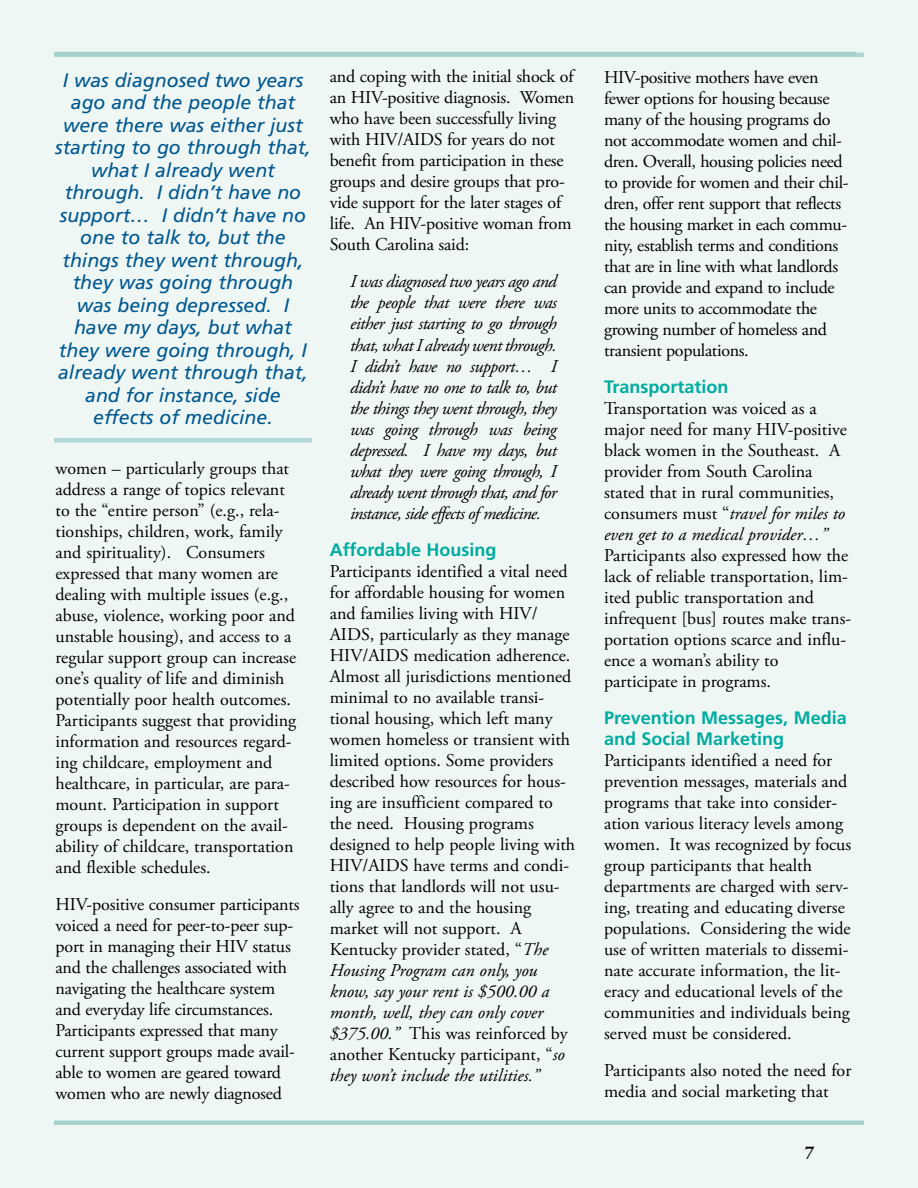
<style>
.page{position:relative;width:918px;height:1188px;background:#eff7f5}
.page>*{position:absolute;margin:0;border:0;box-sizing:border-box;transform-origin:0 0}
.t1{font:italic 19.5px/22.5px "Frutiger";color:#00578e;text-align:center}
.t2{font:18px/21px "Adobe Garamond Pro";color:#000}
.t3{font:18px/21px "Adobe Garamond Pro";letter-spacing:-.02em;color:#000}
.t4{font:italic 18px/21px "Adobe Garamond Pro";letter-spacing:-.04em;color:#000;text-align:justify}
.t5{font:700 18px/21px "Frutiger";color:#00ab9f}
.t6{font:700 18px "Adobe Garamond Pro";color:#000}
.s1{font-style:italic}
</style>
<div class="page">
<div style="left:54px;top:1120px;width:810px;height:5px;background:#a5d2ce"></div>
<hr style="left:54px;top:53px;width:810px;height:4px;background:#b1d7d4">
<hr style="left:54px;top:52px;width:802px;height:4px;background:#a5d2ce">
<div style="left:54px;top:438px;width:258px;height:5px;background:#b1d7d4"></div>
<p class="t1" style="left:55px;top:69px;width:257px">I was diagnosed two years ago and the people that were there was either just starting to go through that, what I already went through. I didn’t have no support… I didn’t have no one to talk to, but the things they went through, they was going through was being depressed. I have my days, but what they were going through, I already went through that, and for instance, side effects of medicine.</p>
<p class="t2" style="left:56px;top:458px;width:242px">women – particularly groups that address a range of topics relevant to the “entire person” (e.g., rela&shy;tionships, children, work, family and spirituality). Consumers expressed that many women are dealing with multiple issues (e.g., abuse, violence, working poor and unstable housing), and access to a regular support group can increase one’s quality of life and diminish potentially poor health outcomes.<br>Participants suggest that providing information and resources regard&shy;ing childcare, employment and healthcare, in particular, are para&shy;mount. Participation in support groups is dependent on the avail&shy;ability of childcare, transportation and flexible schedules.</p>
<p class="t2" style="left:56px;top:895px;width:246px">HIV-positive consumer participants voiced a need for peer-to-peer sup&shy;port in managing their HIV status and the challenges associated with navigating the healthcare system and everyday life circumstances.<br>Participants expressed that many current support groups made avail&shy;able to women are geared toward women who are newly diagnosed</p>
<p class="t2" style="left:330px;top:67px;width:246px">and coping with the initial shock of an HIV-positive diagnosis. Women who have been successfully living with HIV/AIDS for years do not benefit from participation in these groups and desire groups that pro&shy;vide support for the later stages of life. An HIV-positive woman from<br>South Carolina said:</p>
<p class="t4" style="left:350px;top:272px;width:208px">I was diagnosed two years ago and the people that were there was either just starting to go through that, what I already went through.<br>I didn’t have no support… I didn’t have no one to talk to, but the things they went through, they was going through was being depressed. I have my days, but what they were going through, I already went through that, and for instance, side effects of medicine.</p>
<p class="t5" style="left:330px;top:539px;width:168px">Affordable Housing</p>
<p class="t2" style="left:330px;top:561px;width:247px">Participants identified a vital need for affordable housing for women and families living with HIV/<br>AIDS, particularly as they manage<br>HIV/AIDS medication adherence.<br>Almost all jurisdictions mentioned minimal to no available transi&shy;tional housing, which left many women homeless or transient with limited options. Some providers described how resources for hous&shy;ing are insufficient compared to the need. Housing programs designed to help people living with<br>HIV/AIDS have terms and condi&shy;tions that landlords will not usu&shy;ally agree to and the housing market will not support. A<br>Kentucky provider stated, “<span class="s1">The<br>Housing Program can only, you know, say your rent is $500.00 a month, well, they can only cover $375.00.”</span> This was reinforced by another Kentucky participant, “<span class="s1">so they won’t include the utilities.”</span></p>
<p class="t3" style="left:604px;top:67px;width:246px">HIV-positive mothers have even fewer options for housing because many of the housing programs do not accommodate women and chil&shy;dren. Overall, housing policies need to provide for women and their chil&shy;dren, offer rent support that reflects the housing market in each commu&shy;nity, establish terms and conditions that are in line with what landlords can provide and expand to include more units to accommodate the growing number of homeless and transient populations.</p>
<p class="t5" style="left:604px;top:376px;width:126px">Transportation</p>
<p class="t2" style="left:604px;top:398px;width:244px">Transportation was voiced as a major need for many HIV-positive black women in the Southeast. A provider from South Carolina stated that in rural communities, consumers must “<span class="s1">travel for miles to even get to a medical provider…”</span></p>
<p class="t2" style="left:604px;top:545px;width:249px">Participants also expressed how the lack of reliable transportation, lim&shy;ited public transportation and infrequent [bus] routes make trans&shy;portation options scarce and influ&shy;ence a woman’s ability to participate in programs.</p>
<p class="t5" style="left:604px;top:707px;width:244px">Prevention Messages, Media and Social Marketing</p>
<p class="t2" style="left:604px;top:751px;width:249px">Participants identified a need for prevention messages, materials and programs that take into consider&shy;ation various literacy levels among women. It was recognized by focus group participants that health departments are charged with serv&shy;ing, treating and educating diverse populations. Considering the wide use of written materials to dissemi&shy;nate accurate information, the lit&shy;eracy and educational levels of the communities and individuals being served must be considered.</p>
<p class="t2" style="left:604px;top:1061px;width:249px">Participants also noted the need for media and social marketing that</p>
<p class="t6" style="left:805px;top:1141px;width:11px">7</p>
</div>
